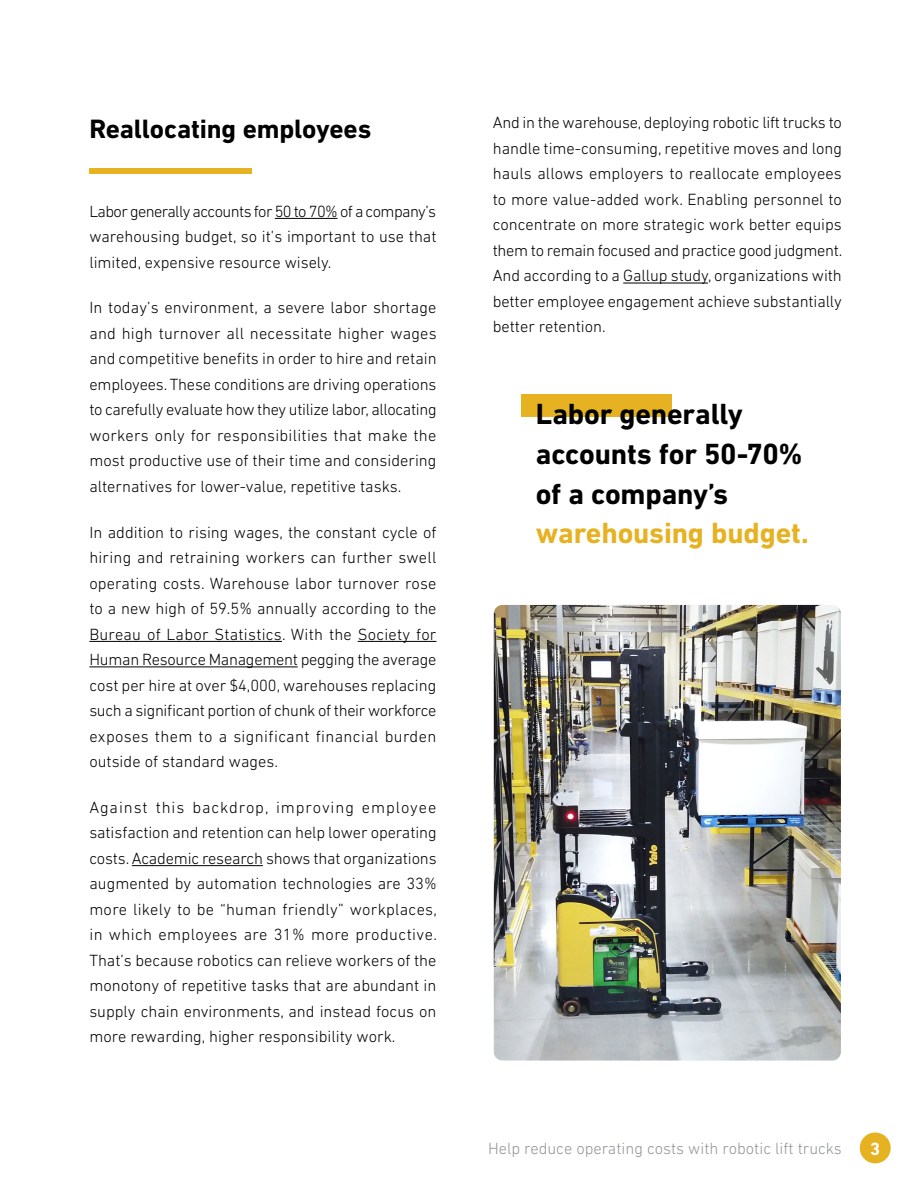
<style>
.page{position:relative;width:918px;height:1188px;background:#fff}
.page>*{position:absolute;margin:0;border:0;box-sizing:border-box;transform-origin:0 0}
.t1{font:700 29.7px/39.6px "DIN Next LT Pro";letter-spacing:-.005em;color:#000}
.t2{font:700 29.7px "DIN Next LT Pro";letter-spacing:-.005em;color:#e7b222}
.t3{font:700 27px "DIN Next LT Pro";letter-spacing:-.005em;color:#000}
.t4{font:700 18px "DIN Next LT Pro";color:#fff}
.t5{font:300 16.5px/25.5px "DIN Next LT Pro";color:#000;text-align:justify}
.t6{font:300 16.5px "DIN Next LT Pro";color:#939598}
</style>
<div class="page">
<div style="left:860px;top:1132px;width:31px;height:31px;background:#e7b222;border-radius:50%"></div>
<img style="left:494px;top:605px;width:347px;height:456px">
<hr style="left:275px;top:218px;width:63px;height:1px;background:#000">
<hr style="left:89px;top:641px;width:193px;height:1px;background:#000">
<hr style="left:358px;top:641px;width:79px;height:1px;background:#000">
<hr style="left:89px;top:666px;width:209px;height:1px;background:#000">
<hr style="left:132px;top:865px;width:131px;height:1px;background:#000">
<div style="left:89px;top:168px;width:163px;height:6px;background:#e7b222"></div>
<div style="left:521px;top:394px;width:151px;height:23px;background:#e7b222"></div>
<hr style="left:623px;top:283px;width:85px;height:1px;background:#000">
<h2 class="t3" style="left:89px;top:113px;width:283px">Reallocating employees</h2>
<p class="t5" style="left:89px;top:198px;width:349px">Labor generally accounts for 50 to 70% of a company’s warehousing budget, so it’s important to use that limited, expensive resource wisely.</p>
<p class="t5" style="left:89px;top:295px;width:349px">In today’s environment, a severe labor shortage and high turnover all necessitate higher wages and competitive benefits in order to hire and retain employees. These conditions are driving operations to carefully evaluate how they utilize labor, allocating workers only for responsibilities that make the most productive use of their time and considering alternatives for lower-value, repetitive tasks.</p>
<p class="t5" style="left:89px;top:519px;width:349px">In addition to rising wages, the constant cycle of hiring and retraining workers can further swell operating costs. Warehouse labor turnover rose to a new high of 59.5% annually according to the Bureau of Labor Statistics. With the Society for Human Resource Management pegging the average cost per hire at over $4,000, warehouses replacing such a significant portion of chunk of their workforce exposes them to a significant financial burden outside of standard wages.</p>
<p class="t5" style="left:89px;top:794px;width:349px">Against this backdrop, improving employee satisfaction and retention can help lower operating costs. Academic research shows that organizations augmented by automation technologies are 33% more likely to be “human friendly” workplaces, in which employees are 31% more productive.<br>That’s because robotics can relieve workers of the monotony of repetitive tasks that are abundant in supply chain environments, and instead focus on more rewarding, higher responsibility work.</p>
<p class="t5" style="left:493px;top:110px;width:351px">And in the warehouse, deploying robotic lift trucks to handle time-consuming, repetitive moves and long hauls allows employers to reallocate employees to more value-added work. Enabling personnel to concentrate on more strategic work better equips them to remain focused and practice good judgment.<br>And according to a Gallup study, organizations with better employee engagement achieve substantially better retention.</p>
<h1 class="t1" style="left:536px;top:394px;width:268px">Labor generally accounts for 50-70% of a company’s</h1>
<h1 class="t2" style="left:536px;top:516px;width:275px">warehousing budget.</h1>
<p class="t6" style="left:488px;top:1139px;width:355px">Help reduce operating costs with robotic lift trucks</p>
<p class="t4" style="left:870px;top:1138px;width:12px">3</p>
</div>
